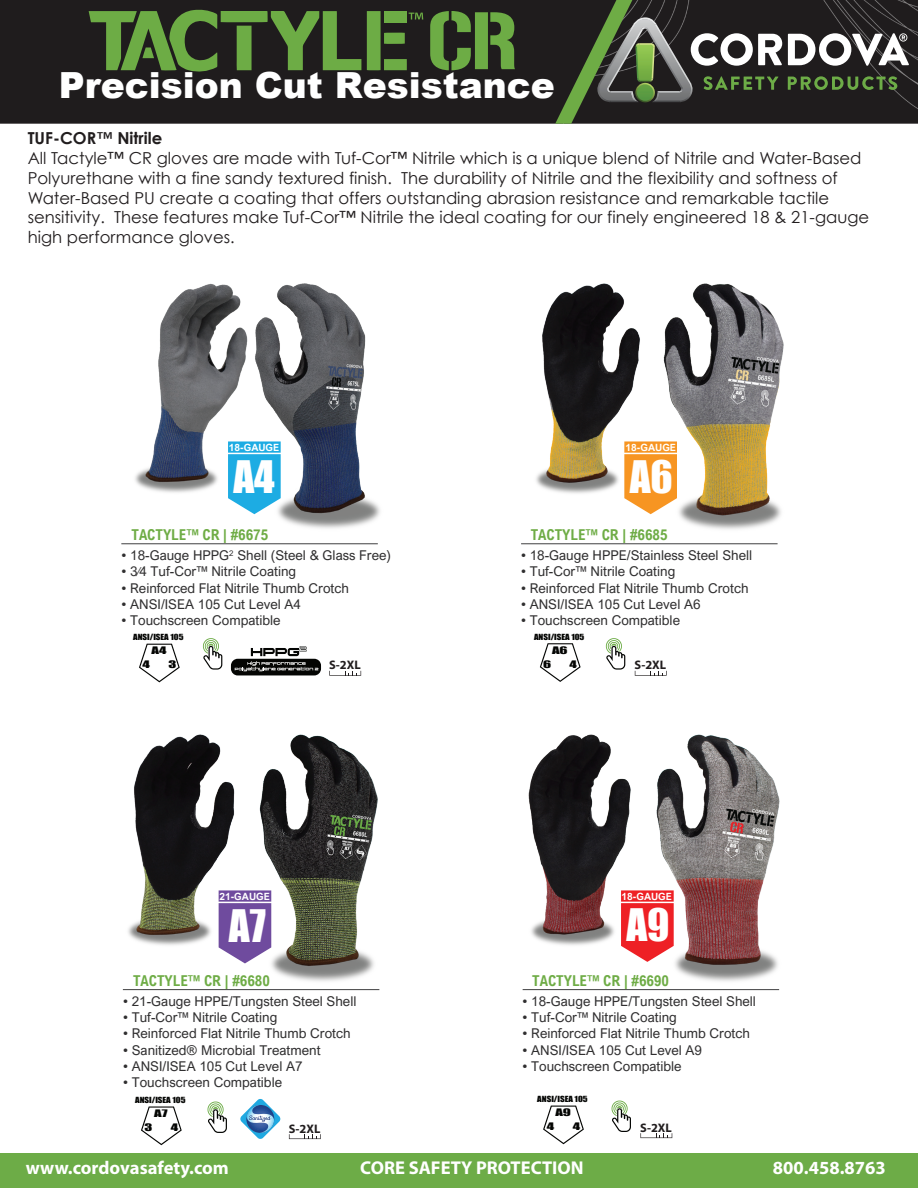
<style>
.page{position:relative;width:918px;height:1188px;background:#fff}
.page>*{position:absolute;margin:0;border:0;box-sizing:border-box;transform-origin:0 0}
.t1{font:41.1px "Impact";color:#fff}
.t2{font:900 36px "Arial";color:#fff}
.t3{font:700 18.6px "Myriad Pro";color:#fff}
.t4{font:16.5px/19.8px "Century Gothic";color:#211d1e}
.t5{font:700 16.5px "Century Gothic";color:#211d1e}
.t6{font:700 15px "Arial Nova Cond";color:#6eac45}
.t7{font:13.5px "Arial Nova";color:#302f30}
.t8{font:700 12.45px "Myriad Pro";color:#211d1e}
.t9{font:700 10.05px "Arial Nova";color:#fff}
.t10{font:9.45px "Impact";color:#040503;scale:1.57 1}
.t11{font:7.8px "Impact";color:#040503;scale:1.16 1}
.s1{font-family:"Myriad Pro"}
</style>
<div class="page">
<div style="left:0;top:1154px;width:918px;height:34px;background:#6dac47"></div>
<img style="left:521px;top:283px;width:263px;height:261px">
<img style="left:121px;top:283px;width:259px;height:261px">
<img style="left:122px;top:734px;width:258px;height:257px">
<img style="left:522px;top:734px;width:258px;height:257px">
<svg style="left:203px;top:638px;width:19px;height:32px"></svg>
<svg style="left:329px;top:671px;width:32px;height:5px"></svg>
<svg style="left:606px;top:638px;width:19px;height:32px"></svg>
<svg style="left:635px;top:671px;width:32px;height:5px"></svg>
<div style="left:231px;top:659px;width:90px;height:16px;background:#040503;border-radius:7px"></div>
<svg style="left:235px;top:646px;width:83px;height:25px"></svg>
<svg style="left:240px;top:1099px;width:41px;height:40px"></svg>
<svg style="left:208px;top:1102px;width:19px;height:31px"></svg>
<svg style="left:289px;top:1134px;width:32px;height:5px"></svg>
<svg style="left:612px;top:1101px;width:19px;height:31px"></svg>
<svg style="left:640px;top:1133px;width:32px;height:5px"></svg>
<svg style="left:139px;top:644px;width:41px;height:38px"></svg>
<svg style="left:540px;top:643px;width:41px;height:39px"></svg>
<svg style="left:141px;top:1106px;width:41px;height:39px"></svg>
<svg style="left:543px;top:1106px;width:41px;height:38px"></svg>
<svg style="left:228px;top:443px;width:53px;height:71px"></svg>
<svg style="left:624px;top:443px;width:53px;height:71px"></svg>
<svg style="left:219px;top:892px;width:52px;height:71px"></svg>
<svg style="left:621px;top:892px;width:53px;height:70px"></svg>
<div style="left:224px;top:440px;width:59px;height:14px;border:2px solid #fff"></div>
<div style="left:621px;top:440px;width:59px;height:14px;border:2px solid #fff"></div>
<div style="left:215px;top:889px;width:59px;height:14px;border:2px solid #fff"></div>
<div style="left:617px;top:889px;width:59px;height:14px;border:2px solid #fff"></div>
<img style="left:782px;top:0;width:136px;height:124px">
<div style="left:0;top:0;width:555px;height:124px;background:#1f1c1d"></div>
<svg style="left:555px;top:0;width:227px;height:124px"></svg>
<svg style="left:788px;top:76px;width:109px;height:14px"></svg>
<svg style="left:788px;top:33px;width:121px;height:33px"></svg>
<svg style="left:89px;top:9px;width:272px;height:64px"></svg>
<svg style="left:430px;top:11px;width:85px;height:59px"></svg>
<svg style="left:367px;top:11px;width:56px;height:59px"></svg>
<h2 class="t2" style="left:59px;top:59px;width:498px">Precision Cut Resistance</h2>
<p class="t5" style="left:28px;top:128px;width:136px">TUF-COR™ Nitrile</p>
<p class="t4" style="left:28px;top:148px;width:843px">All Tactyle™ CR gloves are made with Tuf-Cor™ Nitrile which is a unique blend of Nitrile and Water-Based Polyurethane with a fine sandy textured finish. The durability of Nitrile and the flexibility and softness of Water-Based PU create a coating that offers outstanding abrasion resistance and remarkable tactile sensitivity. These features make Tuf-Cor™ Nitrile the ideal coating for our finely engineered 18 &amp; 21-gauge high performance gloves.</p>
<p class="t9" style="left:229px;top:442px;width:52px">18-GAUGE</p>
<p class="t9" style="left:626px;top:442px;width:52px">18-GAUGE</p>
<h1 class="t1" style="left:233px;top:445px;width:43px">A4</h1>
<h1 class="t1" style="left:630px;top:445px;width:45px">A6</h1>
<p class="t6" style="left:132px;top:525px;width:138px">TACTYLE™ CR | #6675</p>
<p class="t7" style="left:122px;top:548px;width:271px">• 18-Gauge HPPG<sup>2</sup> Shell (Steel &amp; Glass Free)</p>
<p class="t7" style="left:122px;top:564px;width:176px">• 3<span class="s1">⁄</span>4 Tuf-Cor™ Nitrile Coating</p>
<p class="t7" style="left:122px;top:580px;width:229px">• Reinforced Flat Nitrile Thumb Crotch</p>
<p class="t7" style="left:122px;top:596px;width:181px">• ANSI/ISEA 105 Cut Level A4</p>
<p class="t7" style="left:122px;top:613px;width:160px">• Touchscreen Compatible</p>
<p class="t11" style="left:133px;top:631px;width:45px">ANSI/ISEA 105</p>
<p class="t10" style="left:151px;top:643px;width:11px">A4</p>
<p class="t6" style="left:531px;top:525px;width:138px">TACTYLE™ CR | #6685</p>
<p class="t7" style="left:521px;top:548px;width:233px">• 18-Gauge HPPE/Stainless Steel Shell</p>
<p class="t7" style="left:521px;top:564px;width:156px">• Tuf-Cor™ Nitrile Coating</p>
<p class="t7" style="left:521px;top:580px;width:229px">• Reinforced Flat Nitrile Thumb Crotch</p>
<p class="t7" style="left:521px;top:596px;width:181px">• ANSI/ISEA 105 Cut Level A6</p>
<p class="t7" style="left:521px;top:613px;width:160px">• Touchscreen Compatible</p>
<p class="t11" style="left:534px;top:631px;width:45px">ANSI/ISEA 105</p>
<p class="t10" style="left:552px;top:642px;width:11px">A6</p>
<p class="t10" style="left:143px;top:657px;width:6px">4</p>
<p class="t10" style="left:169px;top:657px;width:7px">3</p>
<p class="t10" style="left:543px;top:657px;width:7px">6</p>
<p class="t10" style="left:570px;top:657px;width:6px">4</p>
<p class="t8" style="left:329px;top:657px;width:33px">S-2XL</p>
<p class="t8" style="left:635px;top:657px;width:33px">S-2XL</p>
<p class="t9" style="left:219px;top:891px;width:52px">21-GAUGE</p>
<p class="t9" style="left:622px;top:891px;width:52px">18-GAUGE</p>
<h1 class="t1" style="left:229px;top:894px;width:39px">A7</h1>
<h1 class="t1" style="left:626px;top:893px;width:45px">A9</h1>
<p class="t6" style="left:133px;top:971px;width:138px">TACTYLE™ CR | #6680</p>
<p class="t7" style="left:123px;top:994px;width:235px">• 21-Gauge HPPE/Tungsten Steel Shell</p>
<p class="t7" style="left:123px;top:1010px;width:156px">• Tuf-Cor™ Nitrile Coating</p>
<p class="t7" style="left:123px;top:1026px;width:229px">• Reinforced Flat Nitrile Thumb Crotch</p>
<p class="t7" style="left:123px;top:1042px;width:199px">• Sanitized® Microbial Treatment</p>
<p class="t7" style="left:123px;top:1058px;width:181px">• ANSI/ISEA 105 Cut Level A7</p>
<p class="t7" style="left:123px;top:1075px;width:160px">• Touchscreen Compatible</p>
<p class="t11" style="left:135px;top:1094px;width:45px">ANSI/ISEA 105</p>
<p class="t10" style="left:154px;top:1106px;width:10px">A7</p>
<p class="t6" style="left:532px;top:971px;width:138px">TACTYLE™ CR | #6690</p>
<p class="t7" style="left:523px;top:994px;width:235px">• 18-Gauge HPPE/Tungsten Steel Shell</p>
<p class="t7" style="left:523px;top:1010px;width:156px">• Tuf-Cor™ Nitrile Coating</p>
<p class="t7" style="left:523px;top:1026px;width:229px">• Reinforced Flat Nitrile Thumb Crotch</p>
<p class="t7" style="left:523px;top:1042px;width:181px">• ANSI/ISEA 105 Cut Level A9</p>
<p class="t7" style="left:523px;top:1058px;width:160px">• Touchscreen Compatible</p>
<p class="t11" style="left:537px;top:1093px;width:45px">ANSI/ISEA 105</p>
<p class="t10" style="left:555px;top:1105px;width:11px">A9</p>
<p class="t10" style="left:144px;top:1120px;width:7px">3</p>
<p class="t10" style="left:171px;top:1120px;width:6px">4</p>
<p class="t10" style="left:547px;top:1119px;width:6px">4</p>
<p class="t10" style="left:573px;top:1119px;width:6px">4</p>
<p class="t8" style="left:289px;top:1120px;width:33px">S-2XL</p>
<p class="t8" style="left:640px;top:1119px;width:33px">S-2XL</p>
<h3 class="t3" style="left:26px;top:1155px;width:205px">www.cordovasafety.com</h3>
<h3 class="t3" style="left:360px;top:1155px;width:225px">CORE SAFETY PROTECTION</h3>
<h3 class="t3" style="left:773px;top:1155px;width:114px">800.458.8763</h3>
</div>
